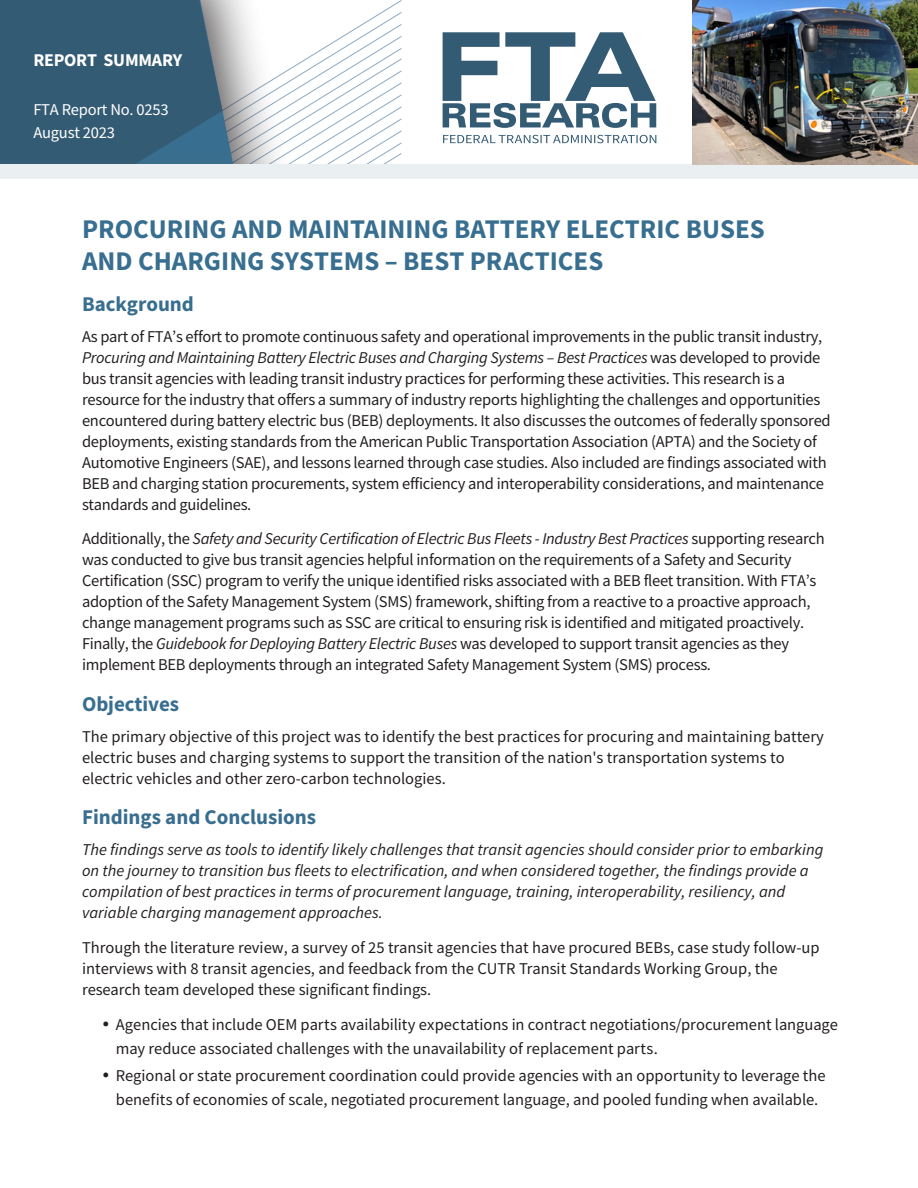
<style>
.page{position:relative;width:918px;height:1188px;background:#fff}
.page>*{position:absolute;margin:0;border:0;box-sizing:border-box;transform-origin:0 0}
.Body_Text{font:700 27px/32.4px "Source Sans Pro";color:#386e8f}
.Body_Text-2{font:700 21px "Source Sans Pro";color:#386e8f}
.t1{font:700 18px "Source Sans Pro";letter-spacing:-.015em;color:#fff}
.Body_Text-3{font:16.5px/21px "Source Sans Pro";letter-spacing:-.02em;color:#231f20}
.Body_Text-4{font:16.5px/21px "Source Sans Pro";color:#231f20}
.bullets_-_Lvl_1{font:16.5px/24px "Source Sans Pro";color:#231f20}
.Body_Text-5{font:italic 16.5px/21px "Source Sans Pro";color:#231f20}
.t2{font:16.5px/23.1px "Source Sans Pro";letter-spacing:-.015em;color:#fff}
.s1{font-style:italic}
</style>
<div class="page">
<svg style="left:510px;top:32px;width:146px;height:96px"></svg>
<svg style="left:510px;top:135px;width:146px;height:8px"></svg>
<svg style="left:222px;top:0;width:229px;height:164px"></svg>
<svg style="left:0;top:0;width:222px;height:164px;background:#375e76"></svg>
<div style="left:0;top:164px;width:918px;height:15px;background:#eaeff1"></div>
<img style="left:693px;top:0;width:225px;height:164px">
<p class="t1" style="left:33px;top:48px;width:150px">REPORT SUMMARY</p>
<p class="t2" style="left:33px;top:98px;width:137px">FTA Report No. 0253<br>August 2023</p>
<p class="Body_Text" style="left:82px;top:212px;width:684px">PROCURING AND MAINTAINING BATTERY ELECTRIC BUSES<br>AND CHARGING SYSTEMS – BEST PRACTICES</p>
<p class="Body_Text-2" style="left:82px;top:290px;width:113px">Background</p>
<p class="Body_Text-3" style="left:82px;top:326px;width:750px">As part of FTA’s effort to promote continuous safety and operational improvements in the public transit industry, <span class="s1">Procuring and Maintaining Battery Electric Buses and Charging Systems – Best Practices</span> was developed to provide bus transit agencies with leading transit industry practices for performing these activities. This research is a resource for the industry that offers a summary of industry reports highlighting the challenges and opportunities encountered during battery electric bus (BEB) deployments. It also discusses the outcomes of federally sponsored deployments, existing standards from the American Public Transportation Association (APTA) and the Society of Automotive Engineers (SAE), and lessons learned through case studies. Also included are findings associated with BEB and charging station procurements, system efficiency and interoperability considerations, and maintenance standards and guidelines.</p>
<p class="Body_Text-3" style="left:82px;top:528px;width:744px">Additionally, the <span class="s1">Safety and Security Certification of Electric Bus Fleets - Industry Best Practices</span> supporting research was conducted to give bus transit agencies helpful information on the requirements of a Safety and Security Certification (SSC) program to verify the unique identified risks associated with a BEB fleet transition. With FTA’s adoption of the Safety Management System (SMS) framework, shifting from a reactive to a proactive approach, change management programs such as SSC are critical to ensuring risk is identified and mitigated proactively.<br>Finally, the <span class="s1">Guidebook for Deploying Battery Electric Buses</span> was developed to support transit agencies as they implement BEB deployments through an integrated Safety Management System (SMS) process.</p>
<p class="Body_Text-2" style="left:82px;top:690px;width:99px">Objectives</p>
<p class="Body_Text-4" style="left:82px;top:726px;width:743px">The primary objective of this project was to identify the best practices for procuring and maintaining battery electric buses and charging systems to support the transition of the nation's transportation systems to electric vehicles and other zero-carbon technologies.</p>
<p class="Body_Text-2" style="left:82px;top:803px;width:235px">Findings and Conclusions</p>
<p class="Body_Text-5" style="left:82px;top:839px;width:743px">The findings serve as tools to identify likely challenges that transit agencies should consider prior to embarking on the journey to transition bus fleets to electrification, and when considered together, the findings provide a compilation of best practices in terms of procurement language, training, interoperability, resiliency, and variable charging management approaches.</p>
<p class="Body_Text-4" style="left:82px;top:937px;width:739px">Through the literature review, a survey of 25 transit agencies that have procured BEBs, case study follow-up interviews with 8 transit agencies, and feedback from the CUTR Transit Standards Working Group, the research team developed these significant findings.</p>
<p class="bullets_-_Lvl_1" style="left:116px;top:1012px;width:724px">Agencies that include OEM parts availability expectations in contract negotiations/procurement language may reduce associated challenges with the unavailability of replacement parts.</p>
<p class="bullets_-_Lvl_1" style="left:116px;top:1063px;width:711px">Regional or state procurement coordination could provide agencies with an opportunity to leverage the benefits of economies of scale, negotiated procurement language, and pooled funding when available.</p>
</div>
